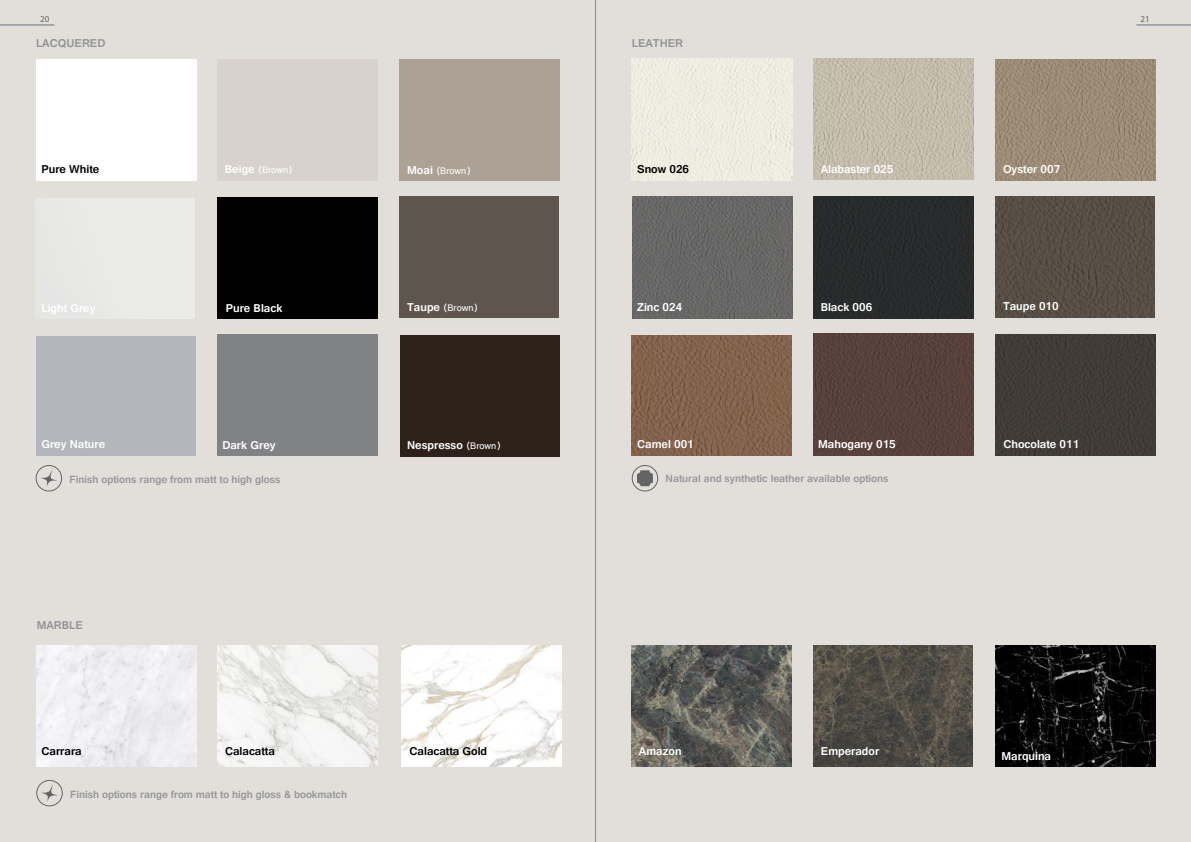
<style>
.page{position:relative;width:1191px;height:842px;background:#e2dfda}
.page>*{position:absolute;margin:0;border:0;box-sizing:border-box;transform-origin:0 0}
.t1{font:700 12px "Gautami";color:#fff}
.t2{font:700 12px "Gautami";color:#000}
.t3{font:700 12px "Gautami";color:#919396}
.t4{font:700 11px "Gautami";color:#95979a}
.t5{font:10px "Gautami";color:#fff}
.t6{font:9px "Myriad Pro";color:#636466}
.s1{font-weight:700;font-size:12px}
.s2{font-weight:400;font-size:10px}
</style>
<div class="page">
<hr style="left:0;top:25px;width:54px;height:1px;background:#95979a">
<hr style="left:1136px;top:25px;width:55px;height:1px;background:#95979a">
<img style="left:813px;top:645px;width:160px;height:121px">
<img style="left:631px;top:58px;width:161px;height:122px">
<div style="left:35px;top:198px;width:159px;height:121px;background:#eaeae8"></div>
<div style="left:399px;top:60px;width:161px;height:121px;background:#aba195"></div>
<div style="left:399px;top:197px;width:160px;height:121px;background:#5f554f"></div>
<div style="left:36px;top:59px;width:161px;height:121px;background:#fff"></div>
<div style="left:399px;top:335px;width:160px;height:121px;background:#2e2119"></div>
<div style="left:36px;top:336px;width:160px;height:120px;background:#b3b6ba"></div>
<div style="left:217px;top:334px;width:161px;height:122px;background:#808285"></div>
<img style="left:36px;top:645px;width:161px;height:121px">
<div style="left:217px;top:197px;width:161px;height:122px;background:#000"></div>
<div style="left:217px;top:59px;width:161px;height:121px;background:#d7d2cc"></div>
<img style="left:995px;top:59px;width:160px;height:121px">
<img style="left:632px;top:197px;width:160px;height:121px">
<img style="left:995px;top:196px;width:159px;height:121px">
<div style="left:995px;top:334px;width:160px;height:122px;background:#403b38"></div>
<img style="left:632px;top:335px;width:159px;height:120px">
<div style="left:813px;top:334px;width:160px;height:121px;background:#58413c"></div>
<div style="left:813px;top:197px;width:160px;height:121px;background:#282a2c"></div>
<img style="left:813px;top:58px;width:160px;height:122px">
<img style="left:631px;top:645px;width:160px;height:121px">
<img style="left:995px;top:645px;width:160px;height:121px">
<svg style="left:40px;top:469px;width:18px;height:18px"></svg>
<div style="left:36px;top:465px;width:26px;height:26px;border:1px solid #636466;border-radius:50%"></div>
<div style="left:632px;top:465px;width:26px;height:26px;border:1px solid #636466;border-radius:50%"></div>
<div style="left:637px;top:470px;width:16px;height:16px;background:#636466;border-radius:3px"></div>
<img style="left:217px;top:645px;width:161px;height:121px">
<img style="left:401px;top:645px;width:160px;height:121px">
<svg style="left:40px;top:784px;width:19px;height:18px"></svg>
<div style="left:37px;top:780px;width:25px;height:26px;border:1px solid #636466;border-radius:50%"></div>
<hr style="left:595px;top:0;width:1px;height:842px;background:#949499">
<p class="t6" style="left:40px;top:14px;width:11px">20</p>
<p class="t6" style="left:1140px;top:14px;width:11px">21</p>
<p class="t3" style="left:36px;top:36px;width:71px">LACQUERED</p>
<p class="t3" style="left:632px;top:35px;width:53px">LEATHER</p>
<p class="t2" style="left:41px;top:162px;width:59px">Pure White</p>
<p class="t5" style="left:225px;top:164px;width:69px"><span class="s1">Beige</span> (Brown)</p>
<p class="t5" style="left:407px;top:164px;width:65px"><span class="s1">Moai</span> (Brown)</p>
<p class="t2" style="left:637px;top:161px;width:53px">Snow 026</p>
<p class="t1" style="left:820px;top:161px;width:74px">Alabaster 025</p>
<p class="t1" style="left:1003px;top:162px;width:59px">Oyster 007</p>
<p class="t1" style="left:41px;top:300px;width:56px">Light Grey</p>
<p class="t1" style="left:226px;top:301px;width:58px">Pure Black</p>
<p class="t5" style="left:407px;top:301px;width:72px"><span class="s1">Taupe</span> (Brown)</p>
<p class="t1" style="left:637px;top:300px;width:47px">Zinc 024</p>
<p class="t1" style="left:820px;top:300px;width:53px">Black 006</p>
<p class="t1" style="left:1003px;top:299px;width:57px">Taupe 010</p>
<p class="t1" style="left:41px;top:437px;width:65px">Grey Nature</p>
<p class="t1" style="left:222px;top:438px;width:55px">Dark Grey</p>
<p class="t1" style="left:407px;top:438px;width:95px">Nespresso <span class="s2">(Brown)</span></p>
<p class="t1" style="left:637px;top:437px;width:58px">Camel 001</p>
<p class="t1" style="left:818px;top:437px;width:79px">Mahogany 015</p>
<p class="t1" style="left:1003px;top:437px;width:77px">Chocolate 011</p>
<p class="t4" style="left:70px;top:473px;width:212px">Finish options range from matt to high gloss</p>
<p class="t4" style="left:665px;top:472px;width:224px">Natural and synthetic leather available options</p>
<p class="t3" style="left:37px;top:618px;width:48px">MARBLE</p>
<p class="t2" style="left:41px;top:744px;width:42px">Carrara</p>
<p class="t2" style="left:225px;top:744px;width:51px">Calacatta</p>
<p class="t2" style="left:409px;top:744px;width:79px">Calacatta Gold</p>
<p class="t1" style="left:639px;top:744px;width:44px">Amazon</p>
<p class="t1" style="left:821px;top:744px;width:60px">Emperador</p>
<p class="t4" style="left:70px;top:788px;width:278px">Finish options range from matt to high gloss &amp; bookmatch</p>
<p class="t1" style="left:1001px;top:748px;width:51px">Marquina</p>
</div>
